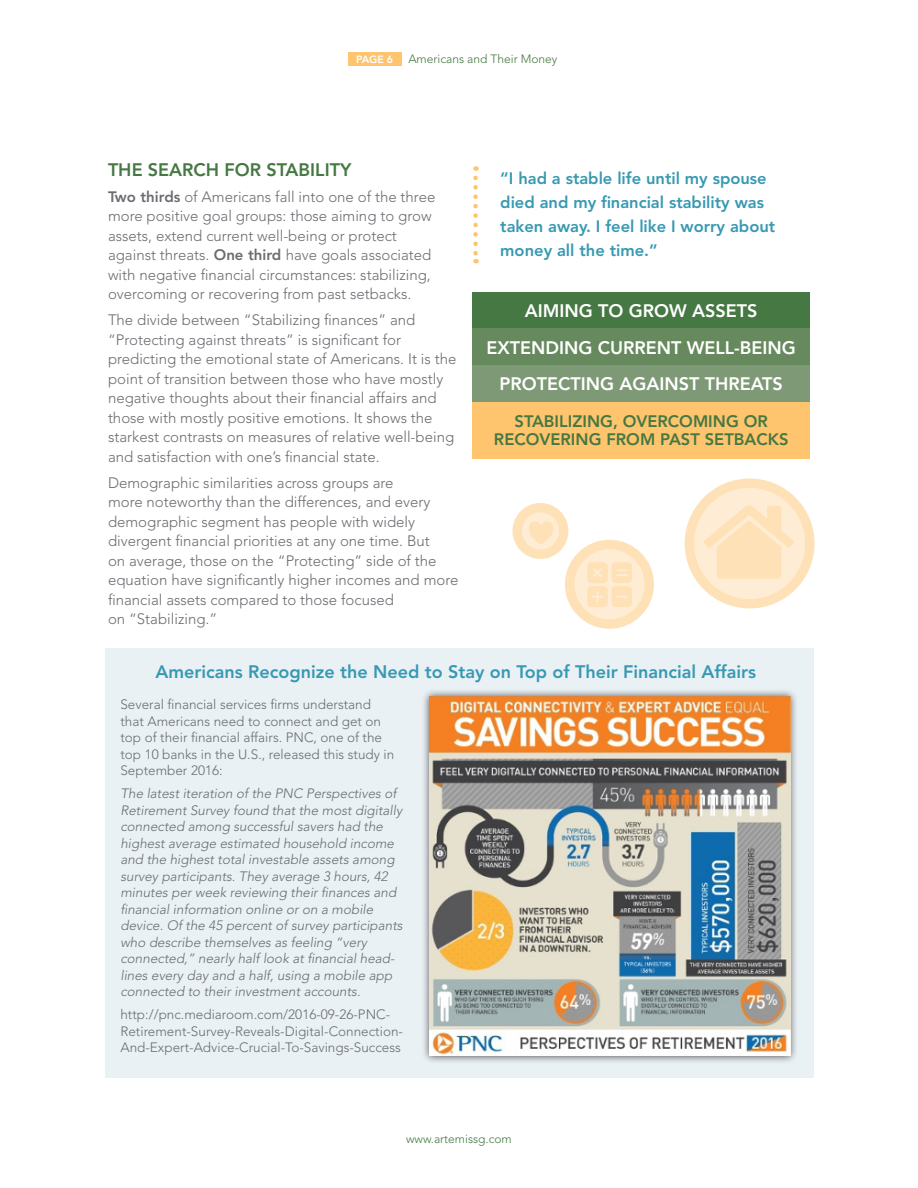
<style>
.page{position:relative;width:918px;height:1188px;background:#fff}
.page>*{position:absolute;margin:0;border:0;box-sizing:border-box;transform-origin:0 0}
.t1{font:800 18px "Avenir";color:#fff}
.t2{font:800 18px "Avenir";color:#3799b2}
.t3{font:800 18px "Avenir";color:#457842}
.t4{font:800 16.5px/24px "Avenir";color:#3799b2}
.t5{font:800 16.5px/18px "Avenir";color:#457842;text-align:center}
.t6{font:300 15px/19.5px "Avenir";color:#6a6c71}
.t7{font:italic 300 13.5px/16.5px "Avenir";color:#6a6c71}
.t8{font:300 13.5px/16.5px "Avenir";color:#6a6c71}
.t9{font:300 12px "Avenir";color:#457842}
.t10{font:800 10.5px "Avenir";color:#fff}
.s1{font-weight:800}
</style>
<div class="page">
<div style="left:348px;top:52px;width:54px;height:14px;background:#fec46e"></div>
<div style="left:105px;top:648px;width:708px;height:429px;background:#eaf1f5"></div>
<div style="left:421px;top:688px;width:377px;height:376px;background:#231f20;opacity:.75"></div>
<img style="left:429px;top:696px;width:361px;height:360px">
<div style="left:472px;top:401px;width:338px;height:58px;background:#fec46e"></div>
<div style="left:472px;top:292px;width:338px;height:37px;background:#457842"></div>
<div style="left:472px;top:329px;width:338px;height:36px;background:#66895d"></div>
<div style="left:472px;top:365px;width:338px;height:37px;background:#7e9975"></div>
<svg style="left:473px;top:178px;width:5px;height:85px"></svg>
<svg style="left:684px;top:478px;width:131px;height:131px"></svg>
<svg style="left:517px;top:508px;width:47px;height:46px"></svg>
<div style="left:512px;top:503px;width:56px;height:56px;border:9px solid #fec46e;border-radius:50%"></div>
<svg style="left:529px;top:520px;width:125px;height:109px"></svg>
<p class="t10" style="left:356px;top:53px;width:39px">PAGE 6</p>
<p class="t9" style="left:408px;top:52px;width:151px">Americans and Their Money</p>
<p class="t3" style="left:108px;top:159px;width:245px">THE SEARCH FOR STABILITY</p>
<p class="t6" style="left:108px;top:187px;width:329px"><span class="s1">Two thirds</span> of Americans fall into one of the three more positive goal groups: those aiming to grow assets, extend current well-being or protect against threats. <span class="s1">One third</span> have goals associated with negative financial circumstances: stabilizing, overcoming or recovering from past setbacks.</p>
<p class="t6" style="left:108px;top:310px;width:350px">The divide between “Stabilizing finances” and “Protecting against threats” is significant for predicting the emotional state of Americans. It is the point of transition between those who have mostly negative thoughts about their financial affairs and those with mostly positive emotions. It shows the starkest contrasts on measures of relative well-being and satisfaction with one’s financial state.</p>
<p class="t6" style="left:108px;top:473px;width:352px">Demographic similarities across groups are<br>more noteworthy than the differences, and every demographic segment has people with widely divergent financial priorities at any one time. But<br>on average, those on the “Protecting” side of the equation have significantly higher incomes and more financial assets compared to those focused<br>on “Stabilizing.”</p>
<p class="t4" style="left:500px;top:166px;width:276px">“I had a stable life until my spouse died and my financial stability was taken away. I feel like I worry about money all the time.”</p>
<p class="t1" style="left:525px;top:300px;width:234px">AIMING TO GROW ASSETS</p>
<p class="t1" style="left:487px;top:337px;width:311px">EXTENDING CURRENT WELL-BEING</p>
<p class="t1" style="left:500px;top:373px;width:285px">PROTECTING AGAINST THREATS</p>
<p class="t5" style="left:494px;top:413px;width:296px">STABILIZING, OVERCOMING OR<br>RECOVERING FROM PAST SETBACKS</p>
<p class="t2" style="left:155px;top:661px;width:602px">Americans Recognize the Need to Stay on Top of Their Financial Affairs</p>
<p class="t8" style="left:120px;top:696px;width:275px">Several financial services firms understand that Americans need to connect and get on top of their financial affairs. PNC, one of the top 10 banks in the U.S., released this study in September 2016:</p>
<p class="t7" style="left:120px;top:785px;width:284px">The latest iteration of the PNC Perspectives of Retirement Survey found that the most digitally connected among successful savers had the highest average estimated household income and the highest total investable assets among survey participants. They average 3 hours, 42 minutes per week reviewing their finances and financial information online or on a mobile device. Of the 45 percent of survey participants who describe themselves as feeling “very connected,” nearly half look at financial head&shy;lines every day and a half, using a mobile app connected to their investment accounts.</p>
<p class="t8" style="left:120px;top:1006px;width:284px">http://pnc.mediaroom.com/2016-09-26-PNC-<br>Retirement-Survey-Reveals-Digital-Connection-<br>And-Expert-Advice-Crucial-To-Savings-Success</p>
<p class="t9" style="left:406px;top:1132px;width:107px">www.artemissg.com</p>
</div>
